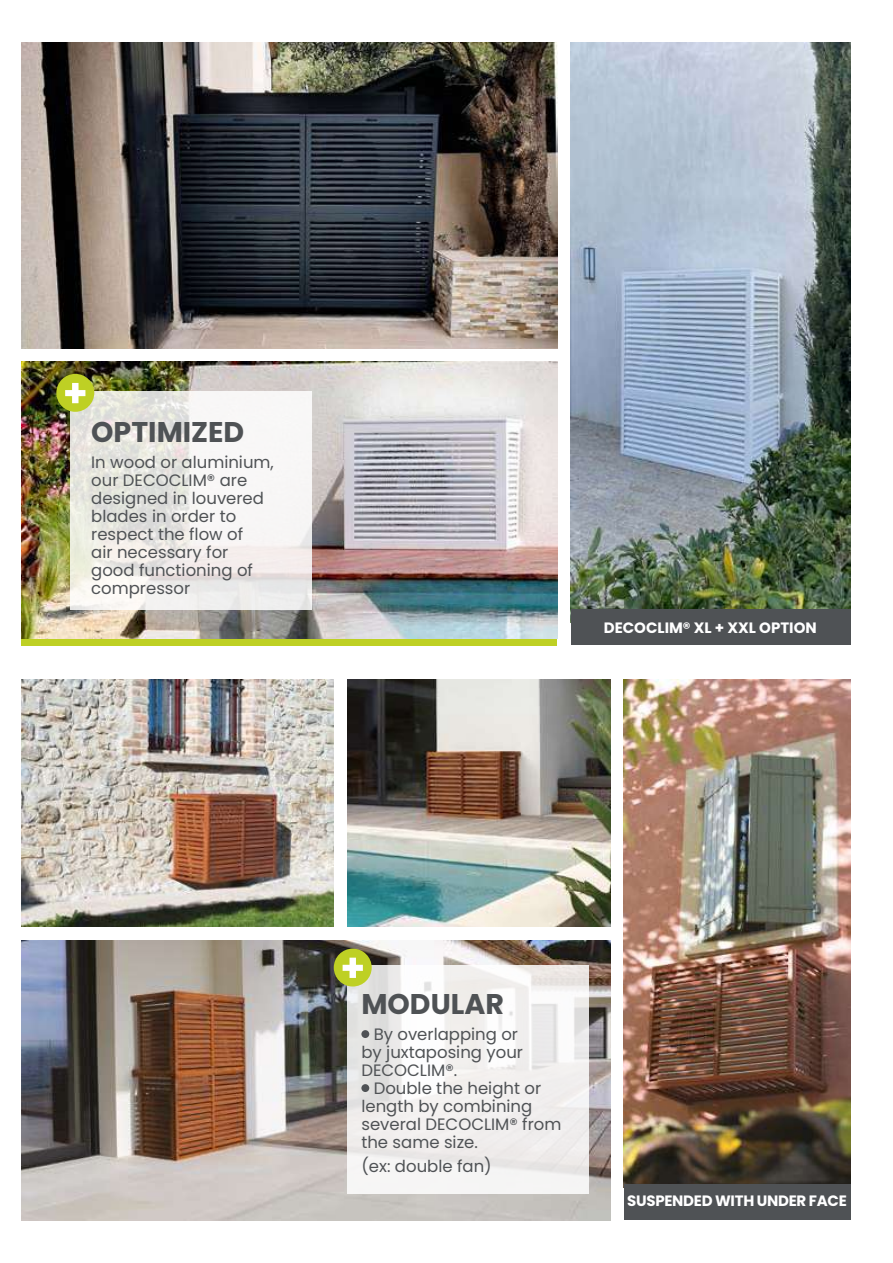
<style>
.page{position:relative;width:893px;height:1263px;background:#fff}
.page>*{position:absolute;margin:0;border:0;box-sizing:border-box;transform-origin:0 0}
.t1{font:700 28.5px "Poppins";color:#4f5255}
.t2{font:16.5px/18px "Poppins";color:#4f5255}
.t3{font:700 15px "Poppins";letter-spacing:-.02em;color:#fff}
.t4{font:700 15px "Poppins";color:#fff}
</style>
<div class="page">
<img style="left:21px;top:940px;width:589px;height:280px">
<img style="left:21px;top:680px;width:313px;height:247px">
<img style="left:347px;top:680px;width:263px;height:247px">
<img style="left:624px;top:680px;width:226px;height:504px">
<div style="left:624px;top:1184px;width:226px;height:36px;background:#4f5255"></div>
<div style="left:21px;top:639px;width:536px;height:6px;background:#bed024"></div>
<svg style="left:348px;top:965px;width:241px;height:229px;fill:#f1efee"></svg>
<div style="left:334px;top:948px;width:38px;height:38px;background:#bed024;border-radius:50%"></div>
<svg style="left:343px;top:958px;width:20px;height:20px"></svg>
<img style="left:21px;top:362px;width:536px;height:277px">
<img style="left:21px;top:43px;width:536px;height:305px">
<img style="left:571px;top:43px;width:279px;height:566px">
<div style="left:571px;top:609px;width:279px;height:36px;background:#4f5255"></div>
<svg style="left:70px;top:391px;width:241px;height:219px"></svg>
<div style="left:56px;top:374px;width:38px;height:38px;background:#bed024;border-radius:50%"></div>
<svg style="left:65px;top:383px;width:20px;height:20px"></svg>
<div style="left:361px;top:1030px;width:8px;height:8px;background:#4f5255;border-radius:50%"></div>
<div style="left:361px;top:1084px;width:8px;height:8px;background:#4f5255;border-radius:50%"></div>
<h1 class="t1" style="left:91px;top:415px;width:155px">OPTIMIZED</h1>
<p class="t2" style="left:91px;top:454px;width:184px">In wood or aluminium, our DECOCLIM® are designed in louvered blades in order to respect the flow of<br>air necessary for good functioning of compressor</p>
<p class="t4" style="left:604px;top:619px;width:214px">DECOCLIM® XL + XXL OPTION</p>
<h1 class="t1" style="left:361px;top:987px;width:144px">MODULAR</h1>
<p class="t2" style="left:361px;top:1025px;width:163px;text-indent:12px">By overlapping or by juxtaposing your<br>DECOCLIM®.</p>
<p class="t2" style="left:361px;top:1079px;width:202px;text-indent:12px">Double the height or length by combining several DECOCLIM® from the same size.</p>
<p class="t2" style="left:361px;top:1157px;width:132px">(ex: double fan)</p>
<p class="t3" style="left:627px;top:1192px;width:221px">SUSPENDED WITH UNDER FACE</p>
</div>
